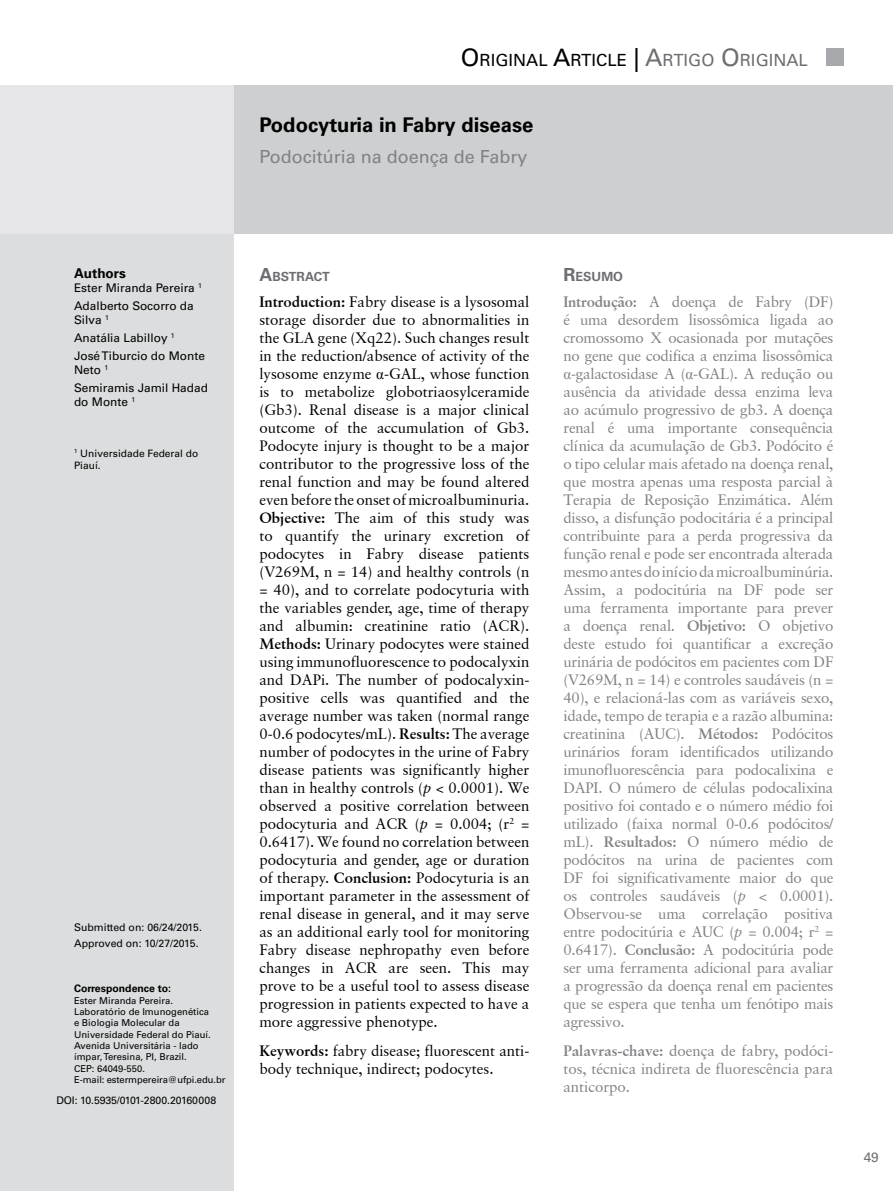
<style>
.page{position:relative;width:893px;height:1191px;background:#fff}
.page>*{position:absolute;margin:0;border:0;box-sizing:border-box;transform-origin:0 0}
.t1{font:700 20.25px "Univers LT Std";color:#000}
.t2{font:18px "Univers LT Std";color:#808285}
.t3{font:16.8px "Univers LT Std";color:#000}
.t4{font:15px/18px "Garamond Retrospective S Si";color:#000;text-align:justify}
.t5{font:15px/18px "Garamond Retrospective S Si";letter-spacing:-.01em;color:#808285;text-align:justify}
.t6{font:13.5px "Univers 65 Bold";color:#000}
.t7{font:13.5px "Univers LT Std";color:#6d6e71}
.t8{font:700 12.6px "Univers LT Std";color:#6d6e71}
.t9{font:11.85px/18.1px "Univers LT Std";color:#000}
.t10{font:10.5px/15.6px "Univers LT Std";letter-spacing:-.005em;color:#000}
.t11{font:700 10.5px "Univers LT Std";color:#000}
.t12{font:10.2px/12.3px "Univers LT Std";color:#000}
.t13{font:9.45px/11.4px "Univers LT Std";color:#000}
.s1{font-size:24px}
.s2{font-size:24px;color:#6d6e71}
.s3{color:#6d6e71}
.s4{font-size:18px}
.s5{font-weight:700}
.s6{font-family:"Times New Roman"}
.s7{font-style:italic}
</style>
<div class="page">
<div style="left:0;top:85px;width:234px;height:1106px;background:#dcddde"></div>
<div style="left:0;top:85px;width:893px;height:149px;background:linear-gradient(to right,#e2e2e4,#c5c8c8)"></div>
<div style="left:826px;top:49px;width:17px;height:17px;background:#a7a9ac"></div>
<p class="t3" style="left:461px;top:50px;width:349px"><span class="s1">O</span>RIGINAL <span class="s1">A</span>RTICLE <span class="s1">|</span> <span class="s2">A</span><span class="s3">RTIGO</span> <span class="s2">O</span><span class="s3">RIGINAL</span></p>
<h1 class="t1" style="left:259px;top:113px;width:276px">Podocyturia in Fabry disease</h1>
<p class="t2" style="left:259px;top:146px;width:270px">Podocitúria na doença de Fabry</p>
<p class="t6" style="left:74px;top:265px;width:53px">Authors</p>
<p class="t9" style="left:74px;top:278px;width:129px">Ester Miranda Pereira <sup>1<br></sup>Adalberto Socorro da</p>
<p class="t9" style="left:74px;top:311px;width:132px">Silva <sup>1<br></sup>Anatália Labilloy <sup>1<br></sup>José Tiburcio do Monte</p>
<p class="t9" style="left:74px;top:361px;width:135px">Neto <sup>1<br></sup>Semiramis Jamil Hadad</p>
<p class="t9" style="left:74px;top:393px;width:63px">do Monte <sup>1</sup></p>
<p class="t12" style="left:74px;top:447px;width:126px"><sup>1</sup> Universidade Federal do<br>Piauí.</p>
<p class="t10" style="left:74px;top:920px;width:129px">Submitted on: 06/24/2015.<br>Approved on: 10/27/2015.</p>
<p class="t11" style="left:74px;top:982px;width:99px">Correspondence to:</p>
<p class="t13" style="left:74px;top:994px;width:153px">Ester Miranda Pereira.<br>Laboratório de Imunogenética<br>e Biologia Molecular da<br>Universidade Federal do Piauí.<br>Avenida Universitária - lado ímpar, Teresina, PI, Brazil.<br>CEP: 64049-550.<br>E-mail: estermpereira@ufpi.edu.br</p>
<p class="t10" style="left:56px;top:1092px;width:161px">DOI: 10.5935/0101-2800.20160008</p>
<p class="t8" style="left:259px;top:269px;width:72px"><span class="s4">A</span>BSTRACT</p>
<p class="t8" style="left:563px;top:269px;width:61px"><span class="s4">R</span>ESUMO</p>
<p class="t4" style="left:259px;top:293px;width:272px"><span class="s5">Introduction:</span> Fabry disease is a lysosomal storage disorder due to abnormalities in the GLA gene (Xq22). Such changes result in the reduction/absence of activity of the lysosome enzyme <span class="s6">α</span>-GAL, whose function is to metabolize globotriaosylceramide (Gb3). Renal disease is a major clinical outcome of the accumulation of Gb3.<br>Podocyte injury is thought to be a major contributor to the progressive loss of the renal function and may be found altered even before the onset of microalbuminuria.<br><span class="s5">Objective:</span> The aim of this study was to quantify the urinary excretion of podocytes in Fabry disease patients (V269M, n = 14) and healthy controls (n = 40), and to correlate podocyturia with the variables gender, age, time of therapy and albumin: creatinine ratio (ACR).<br><span class="s5">Methods:</span> Urinary podocytes were stained using immunofluorescence to podocalyxin and DAPi. The number of podocalyxin&shy;positive cells was quantified and the average number was taken (normal range 0-0.6 podocytes/mL). <span class="s5">Results:</span> The average number of podocytes in the urine of Fabry disease patients was significantly higher than in healthy controls (<span class="s7">p</span> &lt; 0.0001). We observed a positive correlation between podocyturia and ACR (<span class="s7">p</span> = 0.004; (r<sup>2</sup> = 0.6417). We found no correlation between podocyturia and gender, age or duration of therapy. <span class="s5">Conclusion:</span> Podocyturia is an important parameter in the assessment of renal disease in general, and it may serve as an additional early tool for monitoring Fabry disease nephropathy even before changes in ACR are seen. This may prove to be a useful tool to assess disease progression in patients expected to have a more aggressive phenotype.</p>
<p class="t5" style="left:563px;top:293px;width:272px"><span class="s5">Introdução:</span> A doença de Fabry (DF) é uma desordem lisossômica ligada ao cromossomo X ocasionada por mutações no gene que codifica a enzima lisossômica <span class="s6">α</span>-galactosidase A (<span class="s6">α</span>-GAL). A redução ou ausência da atividade dessa enzima leva ao acúmulo progressivo de gb3. A doença renal é uma importante consequência clínica da acumulação de Gb3. Podócito é o tipo celular mais afetado na doença renal, que mostra apenas uma resposta parcial à Terapia de Reposição Enzimática. Além disso, a disfunção podocitária é a principal contribuinte para a perda progressiva da função renal e pode ser encontrada alterada mesmo antes do início da microalbuminúria.<br>Assim, a podocitúria na DF pode ser uma ferramenta importante para prever a doença renal. <span class="s5">Objetivo:</span> O objetivo deste estudo foi quantificar a excreção urinária de podócitos em pacientes com DF (V269M, n = 14) e controles saudáveis (n = 40), e relacioná-las com as variáveis sexo, idade, tempo de terapia e a razão albumina: creatinina (AUC). <span class="s5">Métodos:</span> Podócitos urinários foram identificados utilizando imunofluorescência para podocalixina e DAPI. O número de células podocalixina positivo foi contado e o número médio foi utilizado (faixa normal 0-0.6 podócitos/ mL). <span class="s5">Resultados:</span> O número médio de podócitos na urina de pacientes com DF foi significativamente maior do que os controles saudáveis (<span class="s7">p</span> &lt; 0.0001).<br>Observou-se uma correlação positiva entre podocitúria e AUC (<span class="s7">p</span> = 0.004; r<sup>2</sup> = 0.6417). <span class="s5">Conclusão:</span> A podocitúria pode ser uma ferramenta adicional para avaliar a progressão da doença renal em pacientes que se espera que tenha um fenótipo mais agressivo.</p>
<p class="t4" style="left:259px;top:1041px;width:272px"><span class="s5">Keywords:</span> fabry disease; fluorescent anti&shy;body technique, indirect; podocytes.</p>
<p class="t5" style="left:563px;top:1041px;width:271px"><span class="s5">Palavras-chave:</span> doença de fabry, podóci&shy;tos, técnica indireta de fluorescência para anticorpo.</p>
<p class="t7" style="left:864px;top:1149px;width:17px">49</p>
</div>
